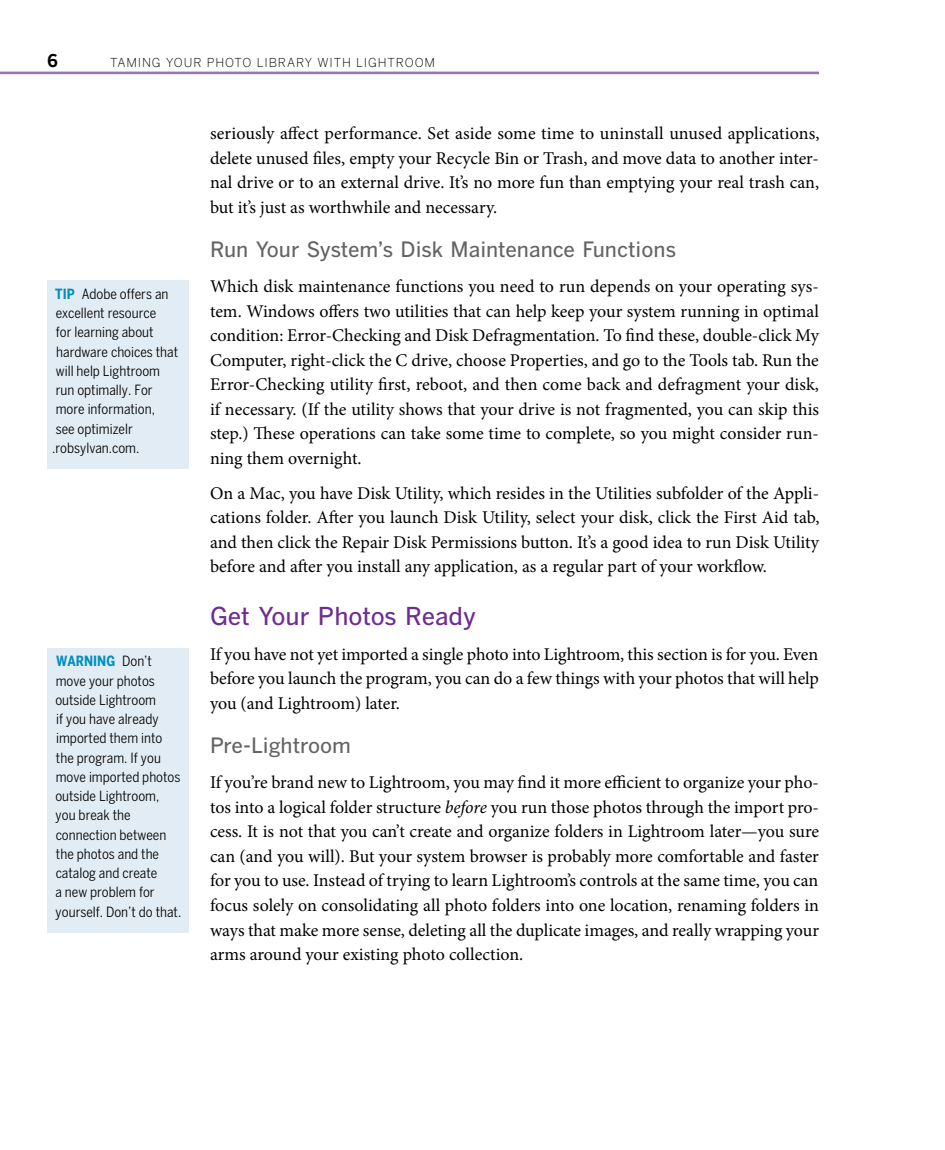
<style>
.page{position:relative;width:945px;height:1150px;background:#fff}
.page>*{position:absolute;margin:0;border:0;box-sizing:border-box;transform-origin:0 0}
.t1{font:500 24.5px "Benton Gothic";letter-spacing:-.005em;color:#6f2c91}
.t2{font:500 21px "Benton Gothic";color:#636466}
.t3{font:17.85px/24.5px "Minion Pro";letter-spacing:-.005em;color:#000;text-align:justify}
.t4{font:700 17.5px "Benton Gothic";color:#000}
.t5{font:condensed 14px/19.2px "Benton Sans";color:#000}
.t6{font:300 12.25px "Benton Gothic";letter-spacing:.065em;color:#000}
.s1{font-weight:700;color:#008ebd}
.s2{font-style:italic}
</style>
<div class="page">
<hr style="left:0;top:72px;width:819px;height:2px;background:#9a75b4">
<div style="left:47px;top:281px;width:142px;height:187px;background:#e2ecf4"></div>
<div style="left:47px;top:648px;width:142px;height:284px;background:#e2ecf4"></div>
<p class="t4" style="left:47px;top:50px;width:12px">6</p>
<p class="t6" style="left:110px;top:56px;width:326px">TAMING YOUR PHOTO LIBRARY WITH LIGHTROOM</p>
<p class="t5" style="left:52px;top:284px;width:127px"><span class="s1">TIP</span> Adobe offers an excellent resource<br>for learning about hardware choices that will help Lightroom run optimally. For more information,<br>see optimizelr .robsylvan.com.</p>
<p class="t5" style="left:55px;top:651px;width:127px"><span class="s1">WARNING</span> Don’t move your photos outside Lightroom<br>if you have already imported them into the program. If you move imported photos outside Lightroom, you break the connection between the photos and the catalog and create<br>a new problem for yourself. Don’t do that.</p>
<p class="t3" style="left:210px;top:121px;width:611px">seriously afect performance. Set aside some time to uninstall unused applications, delete unused fles, empty your Recycle Bin or Trash, and move data to another inter&shy;nal drive or to an external drive. It’s no more fun than emptying your real trash can, but it’s just as worthwhile and necessary.</p>
<p class="t2" style="left:210px;top:237px;width:468px">Run Your System’s Disk Maintenance Functions</p>
<p class="t3" style="left:210px;top:274px;width:611px">Which disk maintenance functions you need to run depends on your operating sys&shy;tem. Windows ofers two utilities that can help keep your system running in optimal condition: Error-Checking and Disk Defragmentation. To fnd these, double-click My Computer, right-click the C drive, choose Properties, and go to the Tools tab. Run the Error-Checking utility frst, reboot, and then come back and defragment your disk, if necessary. (If the utility shows that your drive is not fragmented, you can skip this step.) Tese operations can take some time to complete, so you might consider run&shy;ning them overnight.</p>
<p class="t3" style="left:210px;top:481px;width:611px">On a Mac, you have Disk Utility, which resides in the Utilities subfolder of the Appli&shy;cations folder. Afer you launch Disk Utility, select your disk, click the First Aid tab, and then click the Repair Disk Permissions button. It’s a good idea to run Disk Utility before and afer you install any application, as a regular part of your workfow.</p>
<h1 class="t1" style="left:210px;top:601px;width:268px">Get Your Photos Ready</h1>
<p class="t3" style="left:210px;top:642px;width:610px">If you have not yet imported a single photo into Lightroom, this section is for you. Even before you launch the program, you can do a few things with your photos that will help you (and Lightroom) later.</p>
<p class="t2" style="left:210px;top:733px;width:143px">Pre-Lightroom</p>
<p class="t3" style="left:210px;top:770px;width:611px">If you’re brand new to Lightroom, you may fnd it more efcient to organize your pho&shy;tos into a logical folder structure <span class="s2">before</span> you run those photos through the import pro&shy;cess. It is not that you can’t create and organize folders in Lightroom later—you sure can (and you will). But your system browser is probably more comfortable and faster for you to use. Instead of trying to learn Lightroom’s controls at the same time, you can focus solely on consolidating all photo folders into one location, renaming folders in ways that make more sense, deleting all the duplicate images, and really wrapping your arms around your existing photo collection.</p>
</div>
